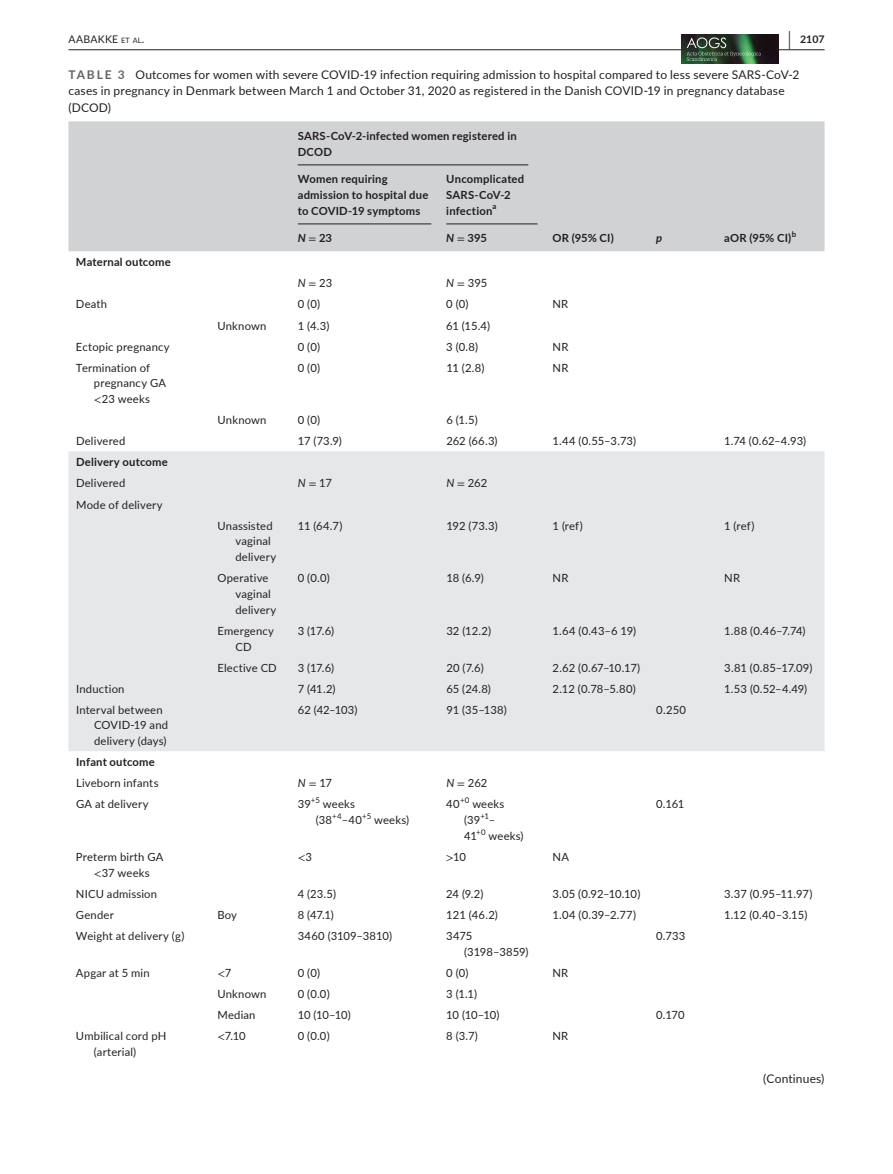
<style>
.page{position:relative;width:893px;height:1174px;background:#fff}
.page>*{position:absolute;margin:0;border:0;box-sizing:border-box;transform-origin:0 0}
.t1{font:12px/16.5px "Lato";letter-spacing:.015em;color:#231f20}
.t2{font:11.25px/15.8px "Lato";letter-spacing:.015em;color:#231f20}
.t3{font:700 11.25px/15.8px "Lato";letter-spacing:.015em;color:#231f20}
.t4{font:11.25px/15.8px "Lato";letter-spacing:-.005em;color:#231f20}
.t5{font:11.25px "STIX";color:#231f20}
.t6{font:italic 700 11.25px "Lato";color:#231f20}
.t7{font:10.5px "Lato";letter-spacing:.025em;color:#231f20}
.t8{font:700 10.5px "Lato";color:#231f20}
.t9{font:7.8px "Lato";color:#231f20}
.t10{font:700 7.8px "Lato";color:#231f20}
.s1{font-size:7.35px}
.s2{font-size:19.5px}
.s3{font-weight:700;color:#636366}
.s4{font-style:italic}
.s5{font-family:"STIX";font-weight:400}
.s6{font-family:"STIX"}
.s7{font-family:"Lato"}
</style>
<div class="page">
<hr style="left:68px;top:49px;width:756px;height:1px;background:#231f20">
<img style="left:682px;top:34px;width:97px;height:30px">
<svg style="left:687px;top:37px;width:74px;height:24px;background:#3f5843"></svg>
<div style="left:68px;top:121px;width:756px;height:130px;background:#d1d2d4"></div>
<div style="left:68px;top:451px;width:756px;height:300px;background:#e6e7e9"></div>
<hr style="left:298px;top:164px;width:230px;height:1px;background:#231f20">
<hr style="left:298px;top:223px;width:133px;height:1px;background:#231f20">
<hr style="left:446px;top:223px;width:91px;height:1px;background:#231f20">
<p class="t7" style="left:68px;top:31px;width:77px">AABAKKE <span class="s1">et al</span>.</p>
<p class="t8" style="left:789px;top:31px;width:37px"><span class="s2">|</span> 2107</p>
<p class="t1" style="left:68px;top:66px;width:732px"><span class="s3">TABLE 3</span> Outcomes for women with severe COVID-19 infection requiring admission to hospital compared to less severe SARS-CoV-2 cases in pregnancy in Denmark between March 1 and October 31, 2020 as registered in the Danish COVID-19 in pregnancy database (DCOD)</p>
<p class="t3" style="left:298px;top:127px;width:221px">SARS-CoV-2-infected women registered in<br>DCOD</p>
<p class="t3" style="left:298px;top:170px;width:132px">Women requiring admission to hospital due to COVID-19 symptoms</p>
<p class="t3" style="left:446px;top:170px;width:79px">Uncomplicated<br>SARS-CoV-2 infection</p>
<p class="t10" style="left:493px;top:201px;width:5px">a</p>
<p class="t3" style="left:76px;top:254px;width:96px">Maternal outcome</p>
<p class="t3" style="left:298px;top:229px;width:36px"><span class="s4">N</span><span class="s5">=</span>23</p>
<p class="t3" style="left:446px;top:229px;width:42px"><span class="s4">N</span> <span class="s5">=</span> 395</p>
<p class="t3" style="left:552px;top:229px;width:63px">OR (95% CI)</p>
<p class="t6" style="left:656px;top:230px;width:8px">p</p>
<p class="t3" style="left:724px;top:229px;width:69px">aOR (95% CI)</p>
<p class="t10" style="left:792px;top:228px;width:6px">b</p>
<p class="t2" style="left:298px;top:275px;width:36px"><span class="s4">N</span><span class="s6">=</span>23</p>
<p class="t2" style="left:446px;top:275px;width:42px"><span class="s4">N</span> <span class="s6">=</span> 395</p>
<p class="t2" style="left:76px;top:296px;width:33px">Death</p>
<p class="t2" style="left:298px;top:296px;width:24px">0 (0)</p>
<p class="t2" style="left:446px;top:296px;width:24px">0 (0)</p>
<p class="t2" style="left:552px;top:296px;width:17px">NR</p>
<p class="t2" style="left:217px;top:317px;width:51px">Unknown</p>
<p class="t2" style="left:298px;top:317px;width:33px">1 (4.3)</p>
<p class="t2" style="left:446px;top:317px;width:45px">61 (15.4)</p>
<p class="t2" style="left:76px;top:338px;width:95px">Ectopic pregnancy</p>
<p class="t2" style="left:298px;top:338px;width:24px">0 (0)</p>
<p class="t2" style="left:446px;top:338px;width:33px">3 (0.8)</p>
<p class="t2" style="left:553px;top:338px;width:17px">NR</p>
<p class="t2" style="left:94px;top:359px;width:74px;text-indent:-18px">Termination of pregnancy GA <span class="s6">&lt;</span>23 weeks</p>
<p class="t2" style="left:298px;top:359px;width:24px">0 (0)</p>
<p class="t2" style="left:446px;top:359px;width:40px">11 (2.8)</p>
<p class="t2" style="left:553px;top:359px;width:17px">NR</p>
<p class="t2" style="left:217px;top:412px;width:51px">Unknown</p>
<p class="t2" style="left:298px;top:412px;width:24px">0 (0)</p>
<p class="t2" style="left:446px;top:412px;width:33px">6 (1.5)</p>
<p class="t2" style="left:76px;top:433px;width:51px">Delivered</p>
<p class="t2" style="left:298px;top:433px;width:46px">17 (73.9)</p>
<p class="t2" style="left:446px;top:433px;width:53px">262 (66.3)</p>
<p class="t2" style="left:553px;top:433px;width:85px">1.44 (0.55–3.73)</p>
<p class="t2" style="left:724px;top:433px;width:84px">1.74 (0.62–4.93)</p>
<p class="t3" style="left:76px;top:454px;width:93px">Delivery outcome</p>
<p class="t2" style="left:76px;top:475px;width:51px">Delivered</p>
<p class="t2" style="left:298px;top:475px;width:36px"><span class="s4">N</span><span class="s6">=</span>17</p>
<p class="t2" style="left:446px;top:475px;width:42px"><span class="s4">N</span> <span class="s6">=</span> 262</p>
<p class="t2" style="left:76px;top:496px;width:88px">Mode of delivery</p>
<p class="t2" style="left:235px;top:517px;width:42px;text-indent:-18px">Unassisted vaginal delivery</p>
<p class="t2" style="left:298px;top:517px;width:46px">11 (64.7)</p>
<p class="t2" style="left:446px;top:517px;width:53px">192 (73.3)</p>
<p class="t2" style="left:553px;top:517px;width:32px">1 (ref)</p>
<p class="t2" style="left:724px;top:517px;width:32px">1 (ref)</p>
<p class="t2" style="left:235px;top:570px;width:42px;text-indent:-18px">Operative vaginal delivery</p>
<p class="t2" style="left:298px;top:570px;width:33px">0 (0.0)</p>
<p class="t2" style="left:446px;top:570px;width:39px">18 (6.9)</p>
<p class="t2" style="left:553px;top:570px;width:17px">NR</p>
<p class="t2" style="left:724px;top:570px;width:17px">NR</p>
<p class="t2" style="left:217px;top:622px;width:58px;text-align:center">Emergency<br>CD</p>
<p class="t2" style="left:298px;top:622px;width:38px">3 (17.6)</p>
<p class="t2" style="left:446px;top:622px;width:46px">32 (12.2)</p>
<p class="t2" style="left:553px;top:622px;width:85px">1.64 (0.43–6 19)</p>
<p class="t2" style="left:724px;top:622px;width:83px">1.88 (0.46–7.74)</p>
<p class="t2" style="left:217px;top:659px;width:61px">Elective CD</p>
<p class="t2" style="left:298px;top:659px;width:38px">3 (17.6)</p>
<p class="t2" style="left:446px;top:659px;width:39px">20 (7.6)</p>
<p class="t2" style="left:553px;top:659px;width:89px">2.62 (0.67–10.17)</p>
<p class="t2" style="left:724px;top:659px;width:90px">3.81 (0.85–17.09)</p>
<p class="t2" style="left:76px;top:680px;width:50px">Induction</p>
<p class="t2" style="left:298px;top:680px;width:39px">7 (41.2)</p>
<p class="t2" style="left:446px;top:680px;width:46px">65 (24.8)</p>
<p class="t2" style="left:553px;top:680px;width:85px">2.12 (0.78–5.80)</p>
<p class="t2" style="left:724px;top:680px;width:84px">1.53 (0.52–4.49)</p>
<p class="t2" style="left:94px;top:701px;width:76px;text-indent:-18px">Interval between<br>COVID-19 and delivery (days)</p>
<p class="t2" style="left:298px;top:701px;width:61px">62 (42–103)</p>
<p class="t2" style="left:446px;top:701px;width:62px">91 (35–138)</p>
<p class="t2" style="left:656px;top:701px;width:31px">0.250</p>
<p class="t3" style="left:76px;top:754px;width:80px">Infant outcome</p>
<p class="t2" style="left:76px;top:775px;width:84px">Liveborn infants</p>
<p class="t2" style="left:298px;top:775px;width:36px"><span class="s4">N</span><span class="s6">=</span>17</p>
<p class="t2" style="left:446px;top:775px;width:42px"><span class="s4">N</span> <span class="s6">=</span> 262</p>
<p class="t2" style="left:76px;top:796px;width:74px">GA at delivery</p>
<p class="t2" style="left:298px;top:796px;width:15px">39</p>
<p class="t9" style="left:311px;top:795px;width:11px">+5</p>
<p class="t2" style="left:446px;top:796px;width:15px">40</p>
<p class="t9" style="left:460px;top:795px;width:11px">+0</p>
<p class="t2" style="left:316px;top:796px;width:41px;text-indent:7px">weeks (38</p>
<p class="t2" style="left:464px;top:796px;width:42px;text-indent:8px">weeks (39</p>
<p class="t2" style="left:656px;top:796px;width:30px">0.161</p>
<p class="t9" style="left:480px;top:810px;width:10px">+1</p>
<p class="t9" style="left:332px;top:810px;width:11px">+4</p>
<p class="t2" style="left:342px;top:811px;width:22px">–40</p>
<p class="t9" style="left:362px;top:810px;width:11px">+5</p>
<p class="t2" style="left:374px;top:811px;width:37px">weeks)</p>
<p class="t2" style="left:489px;top:811px;width:8px">–</p>
<p class="t2" style="left:464px;top:827px;width:14px">41</p>
<p class="t9" style="left:476px;top:826px;width:11px">+0</p>
<p class="t2" style="left:489px;top:827px;width:37px">weeks)</p>
<p class="t2" style="left:76px;top:848px;width:89px;text-align:center">Preterm birth GA <span class="s6">&lt;</span>37 weeks</p>
<p class="t5" style="left:298px;top:849px;width:16px">&lt;<span class="s7">3</span></p>
<p class="t2" style="left:446px;top:848px;width:21px"><span class="s6">&gt;</span>10</p>
<p class="t2" style="left:552px;top:848px;width:18px">NA</p>
<p class="t2" style="left:76px;top:885px;width:83px">NICU admission</p>
<p class="t2" style="left:298px;top:885px;width:40px">4 (23.5)</p>
<p class="t2" style="left:446px;top:885px;width:39px">24 (9.2)</p>
<p class="t2" style="left:552px;top:885px;width:89px">3.05 (0.92–10.10)</p>
<p class="t2" style="left:724px;top:885px;width:90px">3.37 (0.95–11.97)</p>
<p class="t2" style="left:76px;top:906px;width:39px">Gender</p>
<p class="t2" style="left:217px;top:906px;width:21px">Boy</p>
<p class="t2" style="left:298px;top:906px;width:38px">8 (47.1)</p>
<p class="t2" style="left:446px;top:906px;width:53px">121 (46.2)</p>
<p class="t2" style="left:552px;top:906px;width:85px">1.04 (0.39–2.77)</p>
<p class="t2" style="left:724px;top:906px;width:85px">1.12 (0.40–3.15)</p>
<p class="t2" style="left:76px;top:927px;width:110px">Weight at delivery (g)</p>
<p class="t2" style="left:298px;top:927px;width:96px">3460 (3109–3810)</p>
<p class="t4" style="left:464px;top:927px;width:66px;text-indent:-18px">3475 (3198–3859)</p>
<p class="t2" style="left:656px;top:927px;width:31px">0.733</p>
<p class="t2" style="left:76px;top:964px;width:75px">Apgar at 5 min</p>
<p class="t5" style="left:217px;top:965px;width:16px">&lt;<span class="s7">7</span></p>
<p class="t2" style="left:298px;top:964px;width:24px">0 (0)</p>
<p class="t2" style="left:446px;top:964px;width:24px">0 (0)</p>
<p class="t2" style="left:552px;top:964px;width:17px">NR</p>
<p class="t2" style="left:217px;top:985px;width:51px">Unknown</p>
<p class="t2" style="left:298px;top:985px;width:33px">0 (0.0)</p>
<p class="t2" style="left:446px;top:985px;width:32px">3 (1.1)</p>
<p class="t2" style="left:217px;top:1006px;width:40px">Median</p>
<p class="t2" style="left:298px;top:1006px;width:55px">10 (10–10)</p>
<p class="t2" style="left:446px;top:1006px;width:55px">10 (10–10)</p>
<p class="t2" style="left:656px;top:1006px;width:30px">0.170</p>
<p class="t2" style="left:94px;top:1027px;width:74px;text-indent:-18px">Umbilical cord pH (arterial)</p>
<p class="t2" style="left:217px;top:1027px;width:30px"><span class="s6">&lt;</span>7.10</p>
<p class="t2" style="left:298px;top:1027px;width:33px">0 (0.0)</p>
<p class="t2" style="left:446px;top:1027px;width:33px">8 (3.7)</p>
<p class="t2" style="left:553px;top:1027px;width:17px">NR</p>
<p class="t1" style="left:763px;top:1070px;width:63px">(Continues)</p>
</div>
